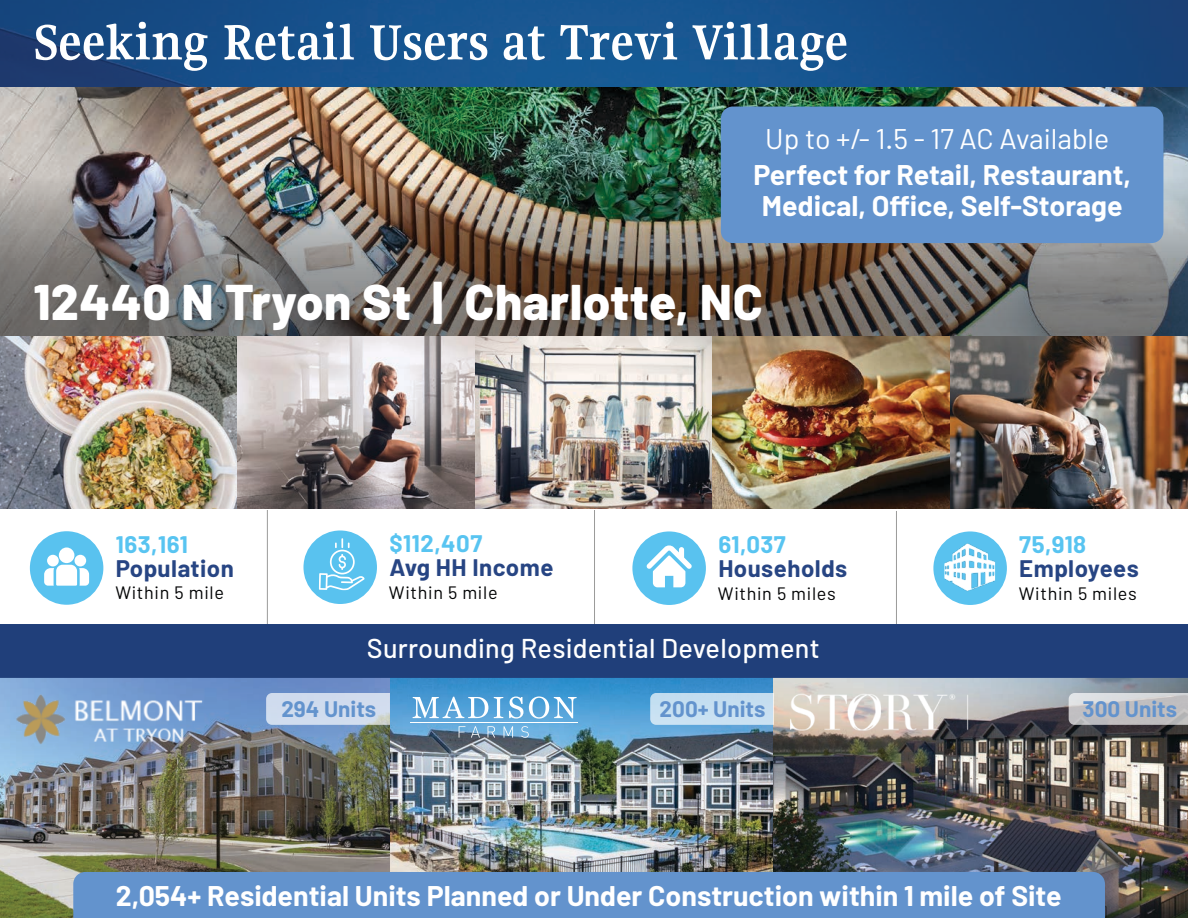
<style>
.page{position:relative;width:1188px;height:918px;background:#fff}
.page>*{position:absolute;margin:0;border:0;box-sizing:border-box;transform-origin:0 0}
.t1{font:700 54.6px "Gupter";letter-spacing:.01em;color:#fff}
.t2{font:800 49.95px "Barlow";letter-spacing:.01em;color:#fff}
.t3{font:700 28.5px/31.5px "Barlow";color:#fff}
.t4{font:28.5px "Barlow";color:#fff}
.t5{font:500 27.3px "Barlow";letter-spacing:.01em;color:#fff}
.t6{font:700 24px "Barlow";letter-spacing:.02em;color:#274583}
.t7{font:700 24px "Barlow";letter-spacing:.02em;color:#58c4f1}
.t8{font:700 22.5px "Barlow";color:#6393cd}
.t9{font:18px "Barlow";letter-spacing:.04em;color:#020304}
</style>
<div class="page">
<hr style="left:896px;top:511px;width:1px;height:122px;background:#9a9a99">
<div style="left:632px;top:531px;width:74px;height:74px;background:#59c2ef;border-radius:50%"></div>
<svg style="left:647px;top:545px;width:45px;height:42px"></svg>
<img style="left:0;top:678px;width:774px;height:240px">
<hr style="left:594px;top:510px;width:1px;height:122px;background:#9a9a99">
<hr style="left:267px;top:510px;width:1px;height:122px;background:#9a9a99">
<img style="left:774px;top:678px;width:414px;height:240px">
<svg style="left:266px;top:693px;width:124px;height:32px;background:#cfdaec"></svg>
<div style="left:0;top:624px;width:1188px;height:54px;background:#203f7a"></div>
<img style="left:791px;top:694px;width:179px;height:37px">
<svg style="left:413px;top:697px;width:75px;height:21px"></svg>
<svg style="left:494px;top:697px;width:9px;height:21px"></svg>
<svg style="left:509px;top:696px;width:68px;height:23px"></svg>
<hr style="left:410px;top:723px;width:167px;height:1px;background:#fff">
<svg style="left:459px;top:726px;width:6px;height:12px"></svg>
<svg style="left:471px;top:726px;width:9px;height:12px"></svg>
<svg style="left:488px;top:726px;width:7px;height:12px"></svg>
<svg style="left:504px;top:726px;width:9px;height:12px"></svg>
<svg style="left:521px;top:726px;width:8px;height:12px"></svg>
<img style="left:13px;top:671px;width:191px;height:94px">
<svg style="left:0;top:0;width:1188px;height:58px;background:#164e87"></svg>
<img style="left:0;top:336px;width:1188px;height:172px">
<div style="left:650px;top:693px;width:124px;height:32px;background:#c6dff1"></div>
<svg style="left:1069px;top:693px;width:119px;height:32px;background:#c5c4c6"></svg>
<img style="left:0;top:58px;width:1188px;height:278px">
<div style="left:721px;top:107px;width:442px;height:136px;background:#6393cd;border-radius:12px"></div>
<div style="left:30px;top:531px;width:73px;height:74px;background:#59c2ef;border-radius:50%"></div>
<svg style="left:44px;top:547px;width:45px;height:39px"></svg>
<div style="left:73px;top:872px;width:1032px;height:46px;background:#6393cd"></div>
<div style="left:303px;top:530px;width:74px;height:74px;background:#59c2ef;border-radius:50%"></div>
<svg style="left:319px;top:538px;width:46px;height:52px"></svg>
<div style="left:933px;top:531px;width:74px;height:74px;background:#59c2ef;border-radius:50%"></div>
<img style="left:944px;top:542px;width:51px;height:49px">
<p class="t1" style="left:34px;top:14px;width:815px">Seeking Retail Users at Trevi Village</p>
<p class="t4" style="left:765px;top:121px;width:346px">Up to +/- 1.5 - 17 AC Available</p>
<p class="t3" style="left:754px;top:159px;width:379px">Perfect for Retail, Restaurant,<br>Medical, Office, Self-Storage</p>
<p class="t2" style="left:34px;top:270px;width:731px">12440 N Tryon St | Charlotte, NC</p>
<p class="t7" style="left:116px;top:529px;width:74px">163,161</p>
<p class="t6" style="left:116px;top:553px;width:120px">Population</p>
<p class="t9" style="left:115px;top:582px;width:110px">Within 5 mile</p>
<p class="t7" style="left:389px;top:528px;width:94px">$112,407</p>
<p class="t6" style="left:389px;top:552px;width:166px">Avg HH Income</p>
<p class="t9" style="left:389px;top:581px;width:110px">Within 5 mile</p>
<p class="t7" style="left:718px;top:529px;width:69px">61,037</p>
<p class="t6" style="left:718px;top:553px;width:130px">Households</p>
<p class="t9" style="left:718px;top:582px;width:120px">Within 5 miles</p>
<p class="t7" style="left:1019px;top:529px;width:68px">75,918</p>
<p class="t6" style="left:1019px;top:553px;width:121px">Employees</p>
<p class="t9" style="left:1019px;top:582px;width:120px">Within 5 miles</p>
<p class="t5" style="left:367px;top:632px;width:454px">Surrounding Residential Development</p>
<p class="t8" style="left:660px;top:695px;width:107px">200+ Units</p>
<p class="t8" style="left:1083px;top:695px;width:96px">300 Units</p>
<p class="t8" style="left:281px;top:695px;width:96px">294 Units</p>
<p class="t3" style="left:116px;top:880px;width:947px">2,054+ Residential Units Planned or Under Construction within 1 mile of Site</p>
</div>
